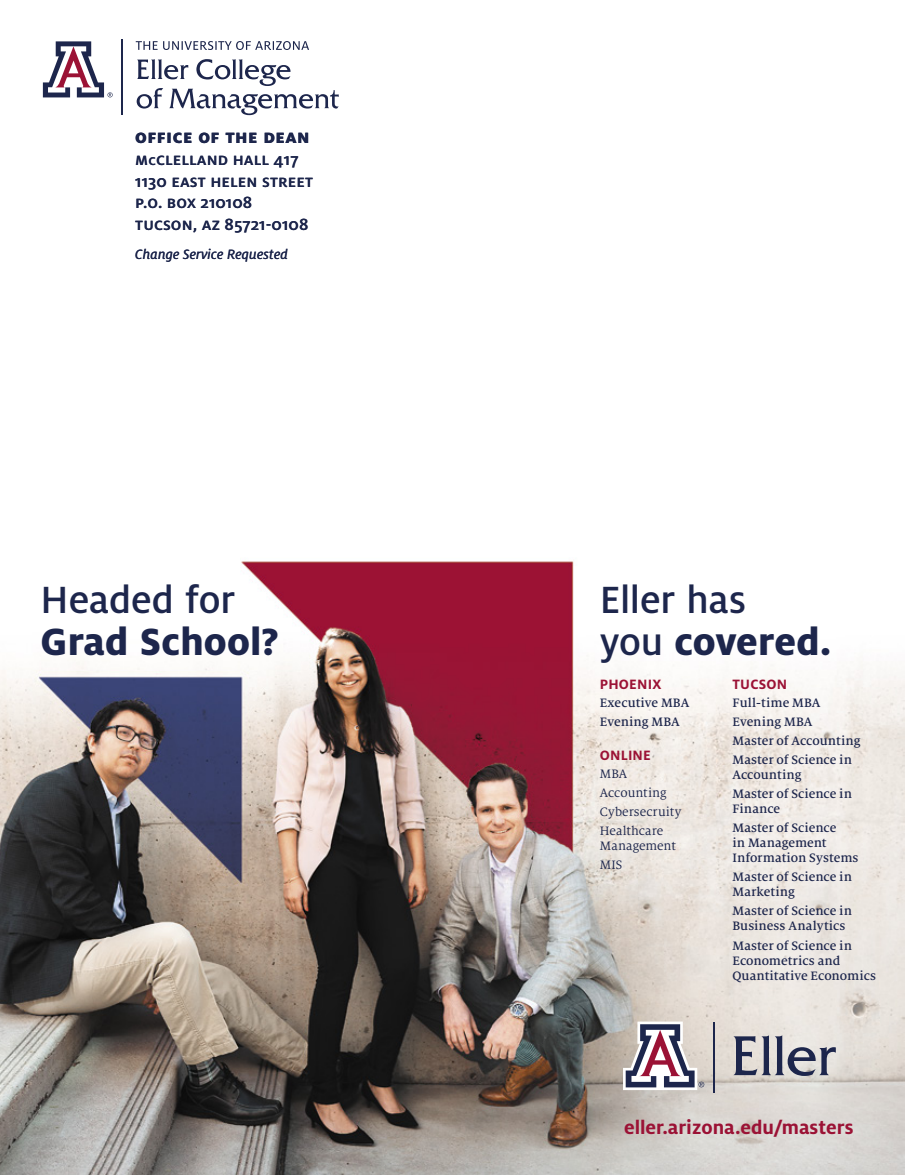
<style>
.page{position:relative;width:905px;height:1175px;background:#fff}
.page>*{position:absolute;margin:0;border:0;box-sizing:border-box;transform-origin:0 0}
.t1{font:500 42px/42px "Milo OT";color:#1d264c}
.t2{font:800 42px "Milo OT";letter-spacing:.005em;color:#1d264c}
.t3{font:700 21px "Milo OT";color:#9b1235}
.t4{font:800 19.65px "Milo OT";letter-spacing:.025em;color:#1d264c}
.t5{font:500 18px/21.6px "Milo OT";letter-spacing:.005em;color:#1d264c}
.t6{font:15px "Milo OT Text Ita";letter-spacing:.01em;color:#1d264c}
.t7{font:700 15px "Milo OT";letter-spacing:.015em;color:#9b1235}
.t8{font:500 13.5px/19px "Milo Serif OT";color:#1d264c}
.t9{font:13.5px/19px "Milo Serif OT";letter-spacing:.005em;color:#1d264c}
.s1{font-size:15px}
.s2{font-weight:800}
</style>
<div class="page">
<img style="left:0;top:561px;width:904px;height:613px">
<hr style="left:121px;top:39px;width:1px;height:76px;background:#1d264c">
<svg style="left:136px;top:41px;width:173px;height:9px"></svg>
<svg style="left:137px;top:59px;width:202px;height:56px"></svg>
<svg style="left:42px;top:41px;width:71px;height:57px"></svg>
<hr style="left:713px;top:1021px;width:2px;height:71px;background:#1d264c">
<svg style="left:733px;top:1035px;width:102px;height:41px;background:#a2a2ab"></svg>
<svg style="left:623px;top:1021px;width:81px;height:69px"></svg>
<h3 class="t4" style="left:135px;top:126px;width:176px">office of the dean</h3>
<h3 class="t5" style="left:135px;top:149px;width:179px">m<span class="s1">c</span>clelland hall 417<br>1130 east helen street p.o. box 210108 tucson, az 85721-0108</h3>
<p class="t6" style="left:135px;top:246px;width:154px">Change Service Requested</p>
<h1 class="t1" style="left:40px;top:579px;width:196px">Headed for</h1>
<h1 class="t2" style="left:40px;top:618px;width:240px">Grad School?</h1>
<h1 class="t1" style="left:600px;top:579px;width:233px">Eller has<br>you <span class="s2">covered.</span></h1>
<p class="t7" style="left:600px;top:676px;width:63px">PHOENIX</p>
<p class="t8" style="left:600px;top:693px;width:91px">Executive MBA<br>Evening MBA</p>
<p class="t7" style="left:600px;top:747px;width:52px">ONLINE</p>
<p class="t9" style="left:600px;top:764px;width:83px">MBA<br>Accounting<br>Cybersecruity<br>Healthcare</p>
<p class="t9" style="left:600px;top:837px;width:77px">Management<br>MIS</p>
<p class="t7" style="left:732px;top:676px;width:56px">TUCSON</p>
<p class="t8" style="left:732px;top:693px;width:129px">Full-time MBA<br>Evening MBA<br>Master of Accounting<br>Master of Science in</p>
<p class="t8" style="left:732px;top:765px;width:121px">Accounting<br>Master of Science in</p>
<p class="t8" style="left:732px;top:799px;width:105px">Finance<br>Master of Science</p>
<p class="t8" style="left:732px;top:836px;width:128px;line-height:15px">in Management<br>Information Systems</p>
<p class="t8" style="left:732px;top:870px;width:121px;line-height:15px">Master of Science in<br>Marketing</p>
<p class="t8" style="left:732px;top:904px;width:121px;line-height:15px">Master of Science in<br>Business Analytics</p>
<p class="t8" style="left:732px;top:938px;width:145px;line-height:15px">Master of Science in<br>Econometrics and<br>Quantitative Economics</p>
<h2 class="t3" style="left:624px;top:1116px;width:231px">eller.arizona.edu/masters</h2>
</div>
